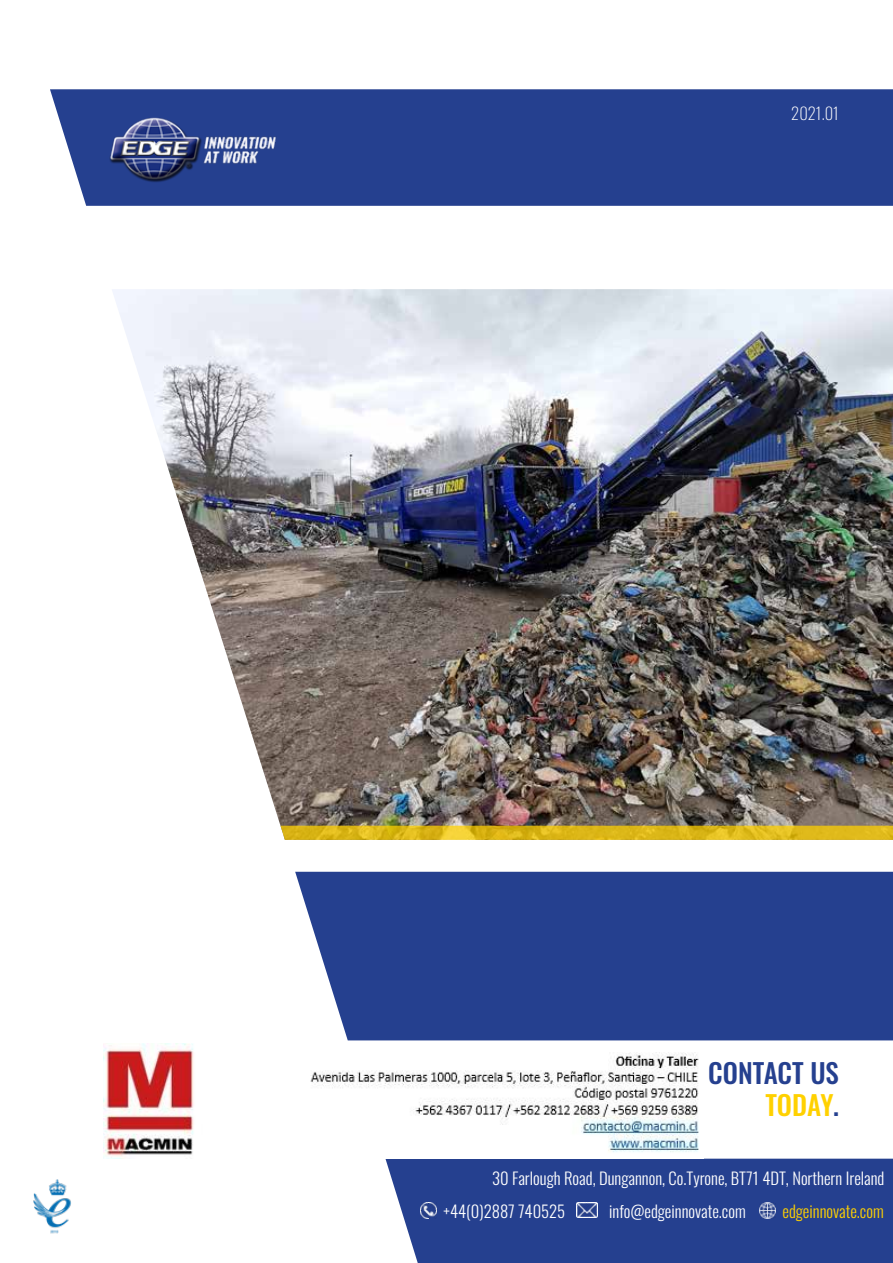
<style>
.page{position:relative;width:893px;height:1263px;background:#fff}
.page>*{position:absolute;margin:0;border:0;box-sizing:border-box;transform-origin:0 0}
.t1{font:500 27px/32.4px "Oswald";color:#25408f;text-align:right}
.t2{font:300 16.65px "Oswald";color:#fff}
.t3{font:300 16.65px "Oswald";color:#ffd100}
.t4{font:200 16.5px "Oswald";color:#fff}
.s1{color:#ffd100}
</style>
<div class="page">
<div style="left:50px;top:89px;width:843px;height:117px;background:#25408f"></div>
<div style="left:385px;top:1159px;width:508px;height:104px;background:#25408f"></div>
<div style="left:295px;top:872px;width:598px;height:168px;background:#25408f"></div>
<img style="left:421px;top:1203px;width:15px;height:15px">
<img style="left:760px;top:1202px;width:16px;height:16px">
<img style="left:576px;top:1203px;width:22px;height:15px">
<img style="left:33px;top:1179px;width:38px;height:55px">
<img style="left:112px;top:289px;width:781px;height:538px">
<img style="left:104px;top:115px;width:181px;height:68px">
<svg style="left:281px;top:826px;width:612px;height:14px;background:#ddb91b"></svg>
<img style="left:104px;top:1044px;width:595px;height:115px">
<p class="t4" style="left:791px;top:98px;width:49px">2021.01</p>
<h1 class="t1" style="left:708px;top:1058px;width:132px">CONTACT US<br><span class="s1">TODAY</span>.</h1>
<p class="t2" style="left:492px;top:1163px;width:394px">30 Farlough Road, Dungannon, Co.Tyrone, BT71 4DT, Northern Ireland</p>
<p class="t2" style="left:444px;top:1196px;width:123px">+44(0)2887 740525</p>
<p class="t3" style="left:782px;top:1196px;width:103px">edgeinnovate.com</p>
<p class="t2" style="left:609px;top:1196px;width:138px">info@edgeinnovate.com</p>
</div>
